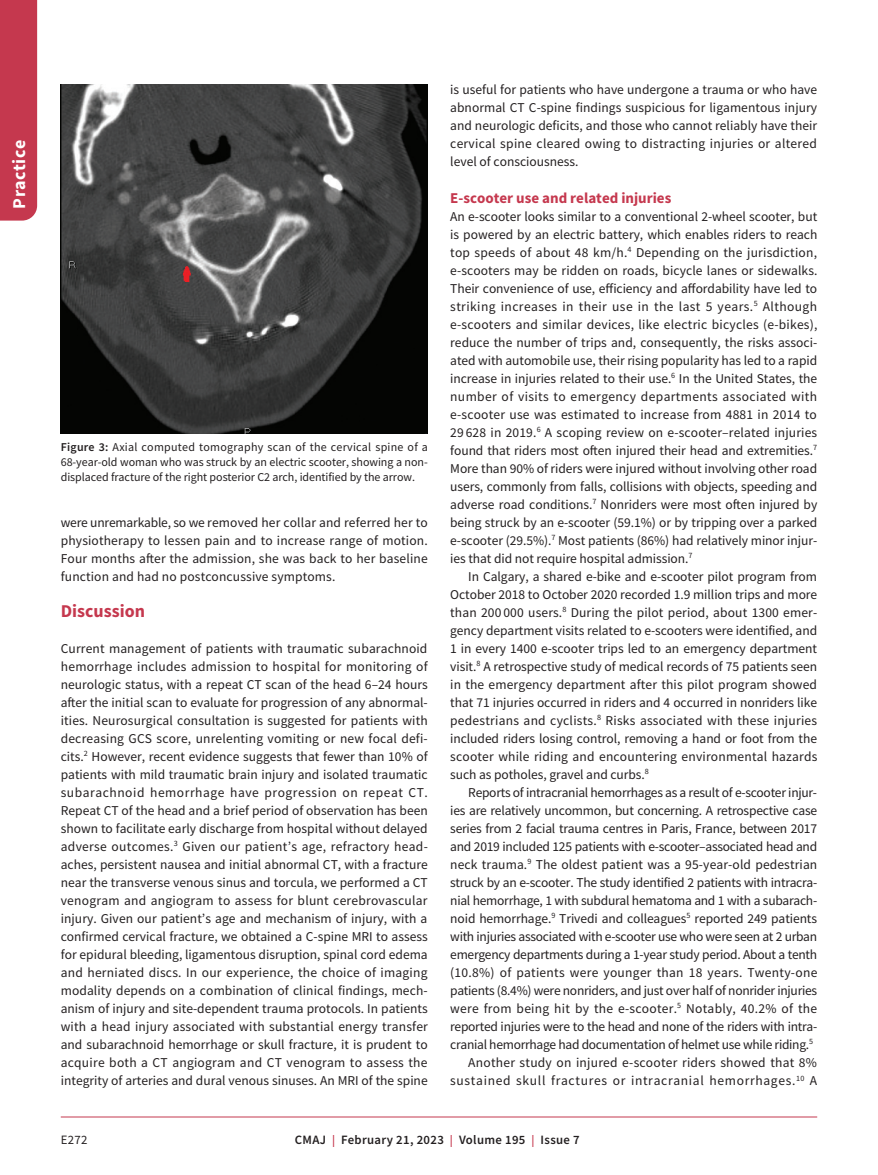
<style>
.page{position:relative;width:878px;height:1175px;background:#fff}
.page>*{position:absolute;margin:0;border:0;box-sizing:border-box;transform-origin:0 0}
.t1{font:700 18px "Source Sans Pro";color:#c5384e}
.t2{font:700 18px "Source Sans Pro";letter-spacing:.025em;color:#fff}
.t3{font:700 15px "Source Sans Pro";color:#c5384e}
.t4{font:13.5px/18px "Source Sans Pro";letter-spacing:-.015em;color:#231f20;text-align:justify}
.t5{font:13.5px "Source Sans Pro";letter-spacing:.02em;color:#231f20}
.t6{font:13.5px "Source Sans Pro";letter-spacing:.01em;color:#231f20}
.t7{font:13.5px "Source Sans Pro";letter-spacing:.05em;color:#231f20}
.t8{font:600 12.75px "Source Sans Pro";letter-spacing:.025em;color:#231f20}
.t9{font:12.75px "Source Sans Pro";color:#231f20}
.t10{font:12px/15px "Source Sans Pro";letter-spacing:-.005em;color:#231f20;text-align:justify}
.s1{font-weight:600}
.s2{font-size:12px;color:#c5384e}
</style>
<div class="page">
<div style="left:0;top:0;width:37px;height:220px;background:#c5384e"></div>
<hr style="left:61px;top:1116px;width:756px;height:1px;background:#c5384e">
<img style="left:61px;top:85px;width:367px;height:348px">
<h1 class="t2" style="left:7px;top:208px;width:70px;rotate:-90deg">Practice</h1>
<p class="t10" style="left:61px;top:440px;width:369px"><span class="s1">Figure 3:</span> Axial computed tomography scan of the cervical spine of a 68-year-old woman who was struck by an electric scooter, showing a non&shy;displaced fracture of the right posterior C2 arch, identified by the arrow.</p>
<p class="t4" style="left:61px;top:513px;width:368px">were unremarkable, so we removed her collar and referred her to physiotherapy to lessen pain and to increase range of motion.<br>Four months after the admission, she was back to her baseline function and had no postconcussive symptoms.</p>
<h1 class="t1" style="left:61px;top:598px;width:86px">Discussion</h1>
<p class="t4" style="left:61px;top:639px;width:368px">Current management of patients with traumatic subarachnoid hemorrhage includes admission to hospital for monitoring of neurologic status, with a repeat CT scan of the head 6–24 hours after the initial scan to evaluate for progression of any abnormal&shy;ities. Neurosurgical consultation is suggested for patients with decreasing GCS score, unrelenting vomiting or new focal defi&shy;cits.<sup>2</sup> However, recent evidence suggests that fewer than 10% of patients with mild traumatic brain injury and isolated traumatic subarachnoid hemorrhage have progression on repeat CT.<br>Repeat CT of the head and a brief period of observation has been shown to facilitate early discharge from hospital without delayed adverse outcomes.<sup>3</sup> Given our patient’s age, refractory head&shy;aches, persistent nausea and initial abnormal CT, with a fracture near the transverse venous sinus and torcula, we performed a CT venogram and angiogram to assess for blunt cerebrovascular injury. Given our patient’s age and mechanism of injury, with a confirmed cervical fracture, we obtained a C-spine MRI to assess for epidural bleeding, ligamentous disruption, spinal cord edema and herniated discs. In our experience, the choice of imaging modality depends on a combination of clinical findings, mech&shy;anism of injury and site-dependent trauma protocols. In patients with a head injury associated with substantial energy transfer and subarachnoid hemorrhage or skull fracture, it is prudent to acquire both a CT angiogram and CT venogram to assess the integrity of arteries and dural venous sinuses. An MRI of the spine</p>
<p class="t4" style="left:450px;top:81px;width:368px">is useful for patients who have undergone a trauma or who have abnormal CT C-spine findings suspicious for ligamentous injury and neurologic deficits, and those who cannot reliably have their cervical spine cleared owing to distracting injuries or altered level of consciousness.</p>
<p class="t3" style="left:450px;top:187px;width:222px">E-scooter use and related injuries</p>
<p class="t4" style="left:450px;top:207px;width:369px">An e-scooter looks similar to a conventional 2-wheel scooter, but is powered by an electric battery, which enables riders to reach top speeds of about 48 km/h.<sup>4</sup> Depending on the jurisdiction, e-scooters may be ridden on roads, bicycle lanes or sidewalks.<br>Their convenience of use, efficiency and affordability have led to striking increases in their use in the last 5 years.<sup>5</sup> Although e-scooters and similar devices, like electric bicycles (e-bikes), reduce the number of trips and, consequently, the risks associ&shy;ated with automobile use, their rising popularity has led to a rapid increase in injuries related to their use.<sup>6</sup> In the United States, the number of visits to emergency departments associated with e-scooter use was estimated to increase from 4881 in 2014 to 29 628 in 2019.<sup>6</sup> A scoping review on e-scooter–related injuries found that riders most often injured their head and extremities.<sup>7<br></sup>More than 90% of riders were injured without involving other road users, commonly from falls, collisions with objects, speeding and adverse road conditions.<sup>7</sup> Nonriders were most often injured by being struck by an e-scooter (59.1%) or by tripping over a parked e-scooter (29.5%).<sup>7</sup> Most patients (86%) had relatively minor injur&shy;ies that did not require hospital admission.<sup>7</sup></p>
<p class="t4" style="left:450px;top:567px;width:368px;text-indent:18px">In Calgary, a shared e-bike and e-scooter pilot program from October 2018 to October 2020 recorded 1.9 million trips and more than 200 000 users.<sup>8</sup> During the pilot period, about 1300 emer&shy;gency department visits related to e-scooters were identified, and 1 in every 1400 e-scooter trips led to an emergency department visit.<sup>8</sup> A retrospective study of medical records of 75 patients seen in the emergency department after this pilot program showed that 71 injuries occurred in riders and 4 occurred in nonriders like pedestrians and cyclists.<sup>8</sup> Risks associated with these injuries included riders losing control, removing a hand or foot from the scooter while riding and encountering environmental hazards such as potholes, gravel and curbs.<sup>8</sup></p>
<p class="t4" style="left:468px;top:783px;width:349px">Reports of intracranial hemorrhages as a result of e-scooter injur-</p>
<p class="t4" style="left:450px;top:801px;width:368px">ies are relatively uncommon, but concerning. A retrospective case</p>
<p class="t4" style="left:450px;top:819px;width:368px">series from 2 facial trauma centres in Paris, France, between 2017</p>
<p class="t4" style="left:450px;top:837px;width:368px">and 2019 included 125 patients with e-scooter–associated head and</p>
<p class="t6" style="left:450px;top:855px;width:368px">neck trauma.<sup>9</sup> The oldest patient was a 95-year-old pedestrian</p>
<p class="t4" style="left:450px;top:873px;width:368px">struck by an e-scooter. The study identified 2 patients with intracra-</p>
<p class="t4" style="left:450px;top:891px;width:368px">nial hemorrhage, 1 with subdural hematoma and 1 with a subarach-</p>
<p class="t4" style="left:450px;top:909px;width:368px">noid hemorrhage.<sup>9</sup> Trivedi and colleagues<sup>5</sup> reported 249 patients</p>
<p class="t4" style="left:450px;top:927px;width:368px">with injuries associated with e-scooter use who were seen at 2 urban</p>
<p class="t4" style="left:450px;top:945px;width:368px">emergency departments during a 1-year study period. About a tenth</p>
<p class="t5" style="left:450px;top:963px;width:368px">(10.8%) of patients were younger than 18 years. Twenty-one</p>
<p class="t4" style="left:450px;top:981px;width:368px">patients (8.4%) were nonriders, and just over half of nonrider injuries</p>
<p class="t5" style="left:450px;top:999px;width:368px">were from being hit by the e-scooter.<sup>5</sup> Notably, 40.2% of the</p>
<p class="t4" style="left:450px;top:1017px;width:368px">reported injuries were to the head and none of the riders with intra-</p>
<p class="t4" style="left:450px;top:1035px;width:364px">cranial hemorrhage had documentation of helmet use while riding.<sup>5</sup></p>
<p class="t5" style="left:468px;top:1053px;width:350px">Another study on injured e-scooter riders showed that 8%</p>
<p class="t7" style="left:450px;top:1071px;width:368px">sustained skull fractures or intracranial hemorrhages.<sup>10</sup> A</p>
<p class="t9" style="left:61px;top:1132px;width:28px">E272</p>
<p class="t8" style="left:295px;top:1131px;width:286px">CMAJ <span class="s2">|</span> February 21, 2023 <span class="s2">|</span> Volume 195 <span class="s2">|</span> Issue 7</p>
</div>
